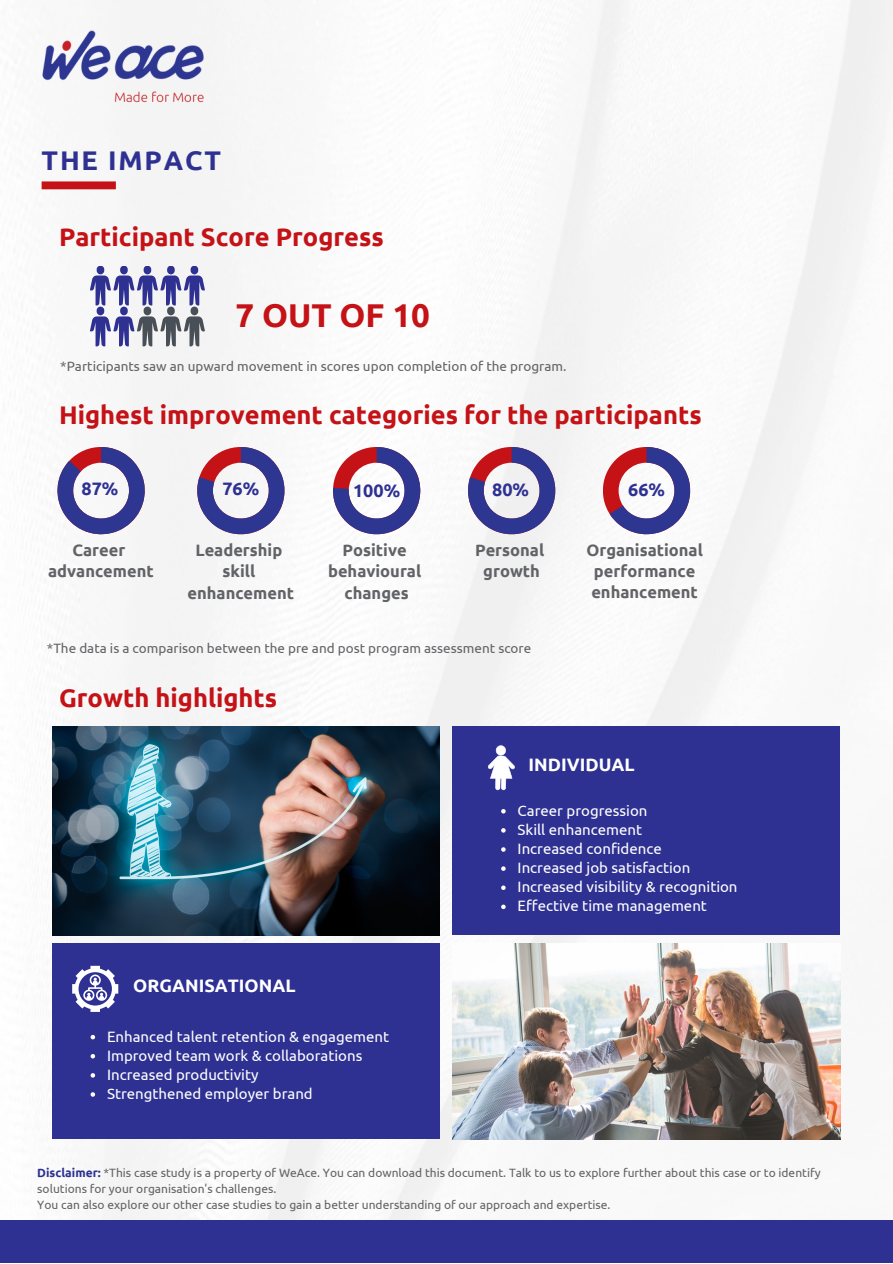
<style>
.page{position:relative;width:893px;height:1264px;background:#fff}
.page>*{position:absolute;margin:0;border:0;box-sizing:border-box;transform-origin:0 0}
.t1{font:700 33px "Ubuntu";color:#c41217}
.t2{font:700 27px "Ubuntu";letter-spacing:.07em;color:#2e3192}
.t3{font:700 25.5px "Ubuntu";color:#c41217}
.t4{font:700 18px "Ubuntu";color:#fff}
.t5{font:700 18px "Ubuntu";color:#2e3192}
.t6{font:700 16.5px "Ubuntu";color:#626366}
.t7{font:15px "Ubuntu";color:#fff}
.t8{font:13.5px "Ubuntu";color:#626366}
.t9{font:12px/16px "Ubuntu";color:#626366}
.s1{font-weight:700;color:#2e3192}
</style>
<div class="page">
<img style="left:15px;top:0;width:877px;height:1220px">
<img style="left:37px;top:27px;width:171px;height:79px">
<div style="left:0;top:1220px;width:892px;height:42px;background:#2e3192"></div>
<div style="left:42px;top:181px;width:74px;height:8px;background:#c41217"></div>
<div style="left:452px;top:726px;width:388px;height:209px;background:#2e3192"></div>
<svg style="left:488px;top:745px;width:27px;height:45px"></svg>
<div style="left:53px;top:943px;width:387px;height:195px;background:#2e3192"></div>
<svg style="left:72px;top:965px;width:46px;height:46px"></svg>
<svg style="left:57px;top:447px;width:88px;height:87px"></svg>
<svg style="left:197px;top:447px;width:87px;height:87px"></svg>
<svg style="left:333px;top:447px;width:87px;height:87px"></svg>
<svg style="left:468px;top:447px;width:87px;height:87px"></svg>
<svg style="left:603px;top:447px;width:87px;height:87px"></svg>
<svg style="left:90px;top:266px;width:115px;height:80px"></svg>
<img style="left:53px;top:726px;width:386px;height:209px">
<img style="left:452px;top:943px;width:388px;height:195px">
<svg style="left:501px;top:809px;width:4px;height:4px"></svg>
<svg style="left:501px;top:828px;width:4px;height:4px"></svg>
<svg style="left:501px;top:847px;width:4px;height:4px"></svg>
<svg style="left:501px;top:866px;width:4px;height:4px"></svg>
<svg style="left:501px;top:885px;width:4px;height:5px"></svg>
<svg style="left:501px;top:904px;width:4px;height:5px"></svg>
<svg style="left:91px;top:1034px;width:4px;height:5px"></svg>
<svg style="left:91px;top:1054px;width:4px;height:4px"></svg>
<svg style="left:91px;top:1073px;width:4px;height:4px"></svg>
<svg style="left:91px;top:1092px;width:4px;height:4px"></svg>
<p class="t2" style="left:42px;top:145px;width:181px">THE IMPACT</p>
<p class="t3" style="left:59px;top:223px;width:326px">Participant Score Progress</p>
<p class="t1" style="left:235px;top:296px;width:196px">7 OUT OF 10</p>
<p class="t8" style="left:60px;top:358px;width:507px">*Participants saw an upward movement in scores upon completion of the program.</p>
<p class="t3" style="left:59px;top:400px;width:644px">Highest improvement categories for the participants</p>
<p class="t5" style="left:81px;top:478px;width:38px">87%</p>
<p class="t5" style="left:222px;top:478px;width:38px">76%</p>
<p class="t5" style="left:353px;top:480px;width:49px">100%</p>
<p class="t5" style="left:492px;top:479px;width:38px">80%</p>
<p class="t5" style="left:628px;top:479px;width:38px">66%</p>
<p class="t6" style="left:72px;top:540px;width:54px">Career</p>
<p class="t6" style="left:48px;top:562px;width:107px">advancement</p>
<p class="t6" style="left:195px;top:540px;width:88px">Leadership</p>
<p class="t6" style="left:222px;top:562px;width:34px">skill</p>
<p class="t6" style="left:187px;top:583px;width:108px">enhancement</p>
<p class="t6" style="left:342px;top:540px;width:66px">Positive</p>
<p class="t6" style="left:328px;top:562px;width:95px">behavioural</p>
<p class="t6" style="left:344px;top:583px;width:66px">changes</p>
<p class="t6" style="left:475px;top:540px;width:71px">Personal</p>
<p class="t6" style="left:483px;top:562px;width:58px">growth</p>
<p class="t8" style="left:47px;top:641px;width:486px">*The data is a comparison between the pre and post program assessment score</p>
<p class="t3" style="left:59px;top:683px;width:220px">Growth highlights</p>
<p class="t6" style="left:586px;top:540px;width:118px">Organisational</p>
<p class="t6" style="left:594px;top:561px;width:103px">performance</p>
<p class="t6" style="left:591px;top:583px;width:108px">enhancement</p>
<p class="t4" style="left:133px;top:975px;width:164px">ORGANISATIONAL</p>
<p class="t7" style="left:107px;top:1027px;width:283px">Enhanced talent retention &amp; engagement</p>
<p class="t7" style="left:107px;top:1046px;width:257px">Improved team work &amp; collaborations</p>
<p class="t7" style="left:107px;top:1065px;width:153px">Increased productivity</p>
<p class="t7" style="left:107px;top:1084px;width:207px">Strengthened employer brand</p>
<p class="t4" style="left:528px;top:754px;width:107px">INDIVIDUAL</p>
<p class="t7" style="left:517px;top:801px;width:131px">Career progression</p>
<p class="t7" style="left:517px;top:821px;width:126px">Skill enhancement</p>
<p class="t7" style="left:517px;top:840px;width:146px">Increased confidence</p>
<p class="t7" style="left:517px;top:859px;width:174px">Increased job satisfaction</p>
<p class="t7" style="left:517px;top:878px;width:221px">Increased visibility &amp; recognition</p>
<p class="t7" style="left:517px;top:897px;width:191px">Effective time management</p>
<p class="t9" style="left:37px;top:1164px;width:784px"><span class="s1">Disclaimer:</span> *This case study is a property of WeAce. You can download this document. Talk to us to explore further about this case or to identify solutions for your organisation's challenges.</p>
<p class="t9" style="left:37px;top:1196px;width:574px">You can also explore our other case studies to gain a better understanding of our approach and expertise.</p>
</div>
